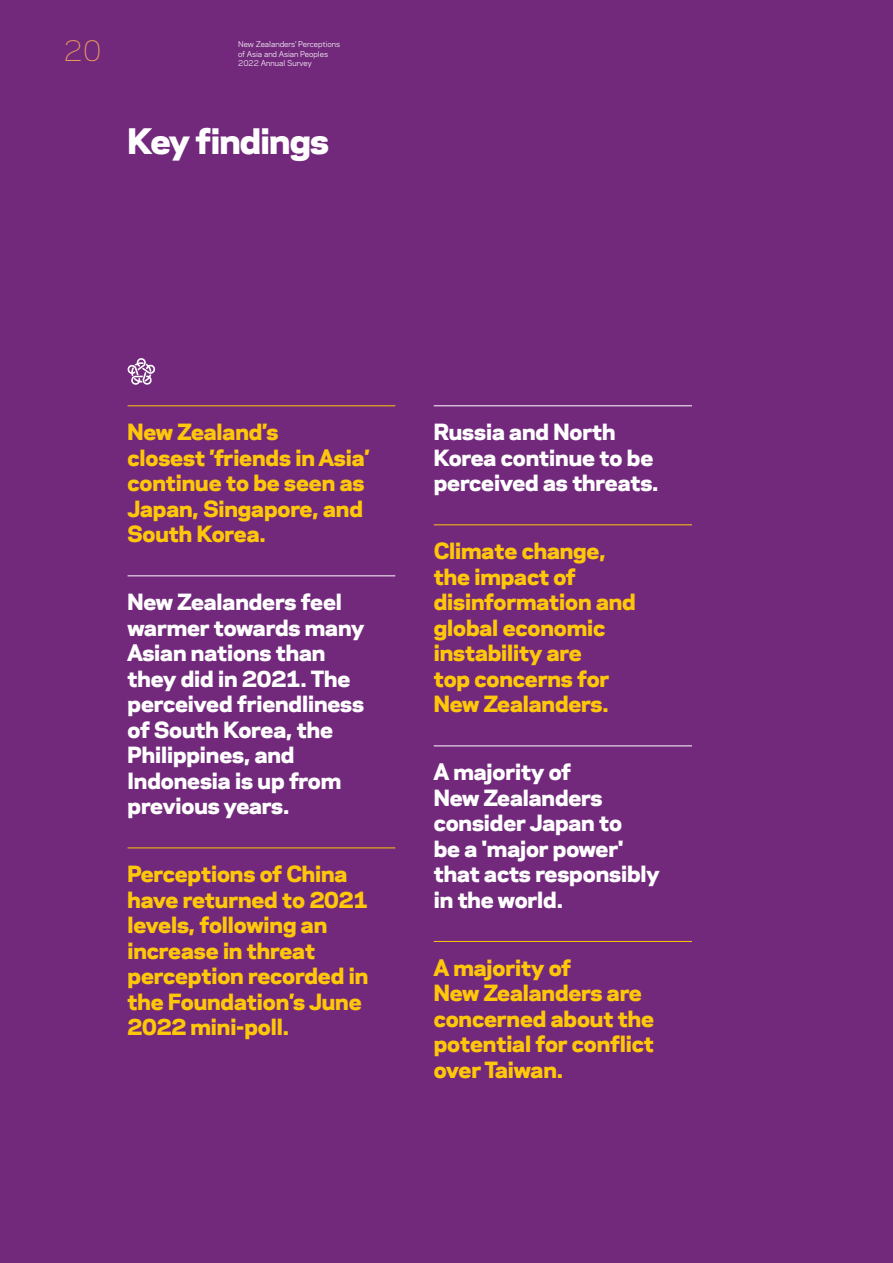
<style>
.page{position:relative;width:893px;height:1263px;background:#72297c}
.page>*{position:absolute;margin:0;border:0;box-sizing:border-box;transform-origin:0 0}
.t1{font:800 33px "Galaxie Polaris";letter-spacing:-.025em;color:#fff}
.t2{font:300 27px "Galaxie Polaris";color:#e9985e}
.t3{font:800 21px/25.5px "Galaxie Polaris";letter-spacing:-.005em;color:#ffc709}
.t4{font:800 21px/25.5px "Galaxie Polaris";letter-spacing:-.005em;color:#fff}
.t5{font:7.5px/9.8px "Galaxie Polaris";color:#fff}
</style>
<div class="page">
<hr style="left:128px;top:405px;width:267px;height:1px;background:#ffc709">
<hr style="left:128px;top:575px;width:267px;height:1px;background:#fff">
<hr style="left:128px;top:847px;width:267px;height:1px;background:#ffc709">
<svg style="left:127px;top:358px;width:29px;height:27px"></svg>
<hr style="left:434px;top:405px;width:258px;height:1px;background:#fff">
<hr style="left:434px;top:524px;width:258px;height:1px;background:#ffc709">
<hr style="left:434px;top:745px;width:258px;height:1px;background:#fff">
<hr style="left:434px;top:941px;width:258px;height:1px;background:#ffc709">
<p class="t2" style="left:64px;top:30px;width:39px">20</p>
<p class="t5" style="left:238px;top:39px;width:104px">New Zealanders’ Perceptions of Asia and Asian Peoples<br>2022 Annual Survey</p>
<h1 class="t1" style="left:128px;top:117px;width:203px">Key findings</h1>
<p class="t3" style="left:128px;top:418px;width:243px">New Zealand’s<br>closest ’friends in Asia’ continue to be seen as<br>Japan, Singapore, and<br>South Korea.</p>
<p class="t4" style="left:128px;top:588px;width:238px">New Zealanders feel warmer towards many<br>Asian nations than they did in 2021. The perceived friendliness of South Korea, the<br>Philippines, and<br>Indonesia is up from previous years.</p>
<p class="t3" style="left:128px;top:860px;width:242px">Perceptions of China have returned to 2021 levels, following an increase in threat perception recorded in the Foundation’s June<br>2022 mini-poll.</p>
<p class="t4" style="left:434px;top:418px;width:226px">Russia and North<br>Korea continue to be perceived as threats.</p>
<p class="t3" style="left:434px;top:537px;width:204px">Climate change, the impact of disinformation and global economic instability are<br>top concerns for<br>New Zealanders.</p>
<p class="t4" style="left:434px;top:758px;width:227px">A majority of<br>New Zealanders consider Japan to<br>be a 'major power' that acts responsibly in the world.</p>
<p class="t3" style="left:434px;top:953px;width:222px">A majority of<br>New Zealanders are concerned about the potential for conflict over Taiwan.</p>
</div>
